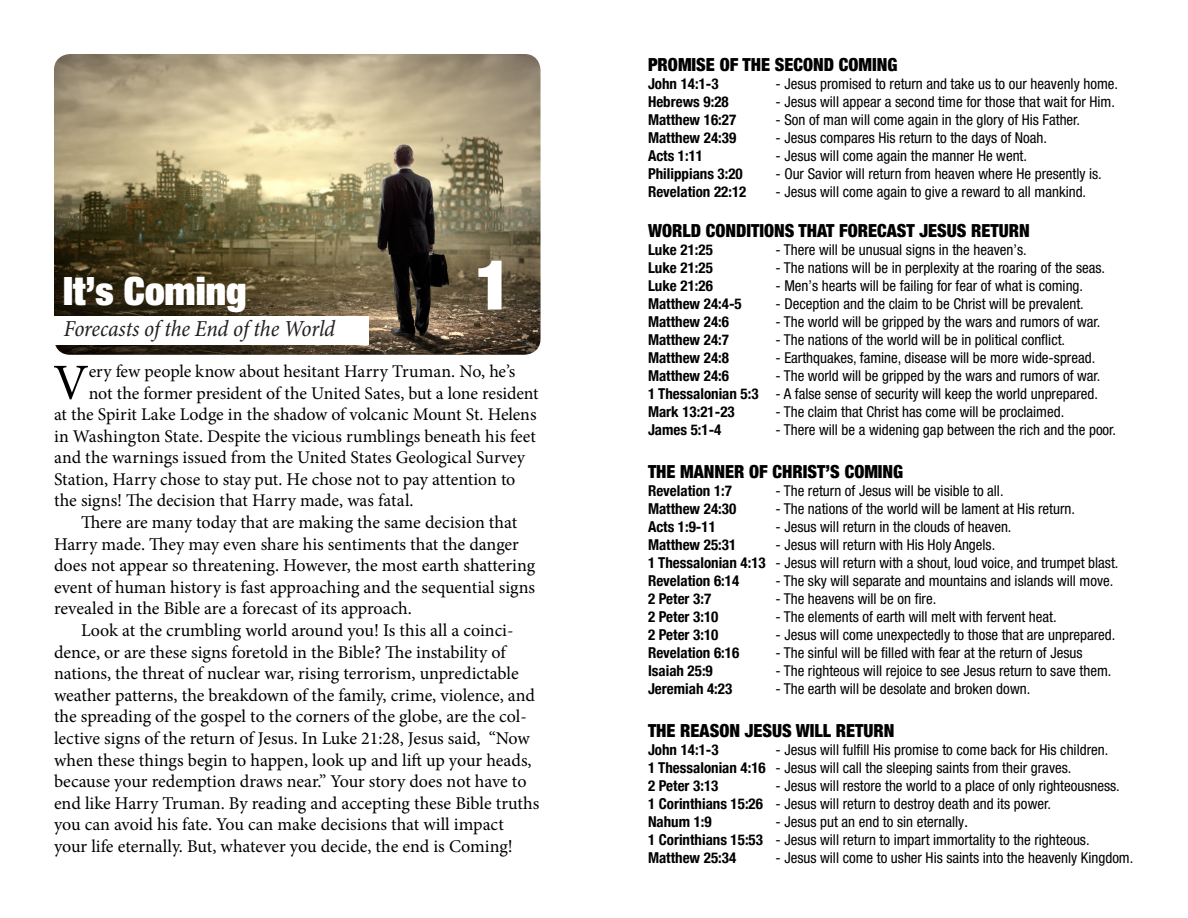
<style>
.page{position:relative;width:1188px;height:918px;background:#fff}
.page>*{position:absolute;margin:0;border:0;box-sizing:border-box;transform-origin:0 0}
.t1{font:900 condensed 69px "Helvetica Neue LT Pro";color:#fff}
.t2{font:50.85px "Minion Pro";color:#000}
.t3{font:900 condensed 39.15px "Helvetica Neue LT Pro";color:#fff}
.t4{font:italic condensed 23.1px "Minion Pro";letter-spacing:-.005em;color:#231f20}
.t5{font:italic 500 21px "Minion Pro";letter-spacing:-.005em;color:#000}
.t6{font:18px "Minion Pro";letter-spacing:-.005em;color:#000}
.t7{font:900 condensed 18px "Helvetica Neue";color:#000}
.t8{font:17.85px "Minion Pro";letter-spacing:-.005em;color:#000}
.t9{font:condensed 15px/18px "Helvetica Neue LT Pro";color:#000}
.t10{font:700 condensed 15px "Helvetica Neue";color:#000}
.s1{font-size:18px}
.s2{font-family:"Helvetica Neue";font-weight:700}
.s3{font-family:"Helvetica Neue";font-stretch:normal}
</style>
<div class="page">
<svg style="left:54px;top:54px;width:487px;height:301px;background:#8b7f61"></svg>
<div style="left:15px;top:316px;width:353px;height:29px;background:#fff"></div>
<p class="t3" style="left:63px;top:265px;width:185px">It’s Coming</p>
<p class="t1" style="left:475px;top:239px;width:37px">1</p>
<p class="t4" style="left:64px;top:314px;width:273px">Forecasts of the End of the World</p>
<p class="t5" style="left:63px;top:315px;width:275px">Forecasts of the End of the World</p>
<p class="t2" style="left:53px;top:349px;width:37px">V</p>
<p class="t8" style="left:89px;top:360px;width:428px">ery few people know about hesitant Harry Truman. No, he’s</p>
<p class="t8" style="left:89px;top:381px;width:451px">not the former president of the United Sates, but a lone resident</p>
<p class="t8" style="left:54px;top:403px;width:484px">at the Spirit Lake Lodge in the shadow of volcanic Mount St. Helens</p>
<p class="t8" style="left:54px;top:424px;width:483px">in Washington State. Despite the vicious rumblings beneath his feet</p>
<p class="t8" style="left:54px;top:446px;width:473px">and the warnings issued from the United States Geological Survey</p>
<p class="t8" style="left:54px;top:467px;width:463px">Station, Harry chose to stay put. <span class="s1">He chose not to pay attention to</span></p>
<p class="t8" style="left:54px;top:489px;width:361px"><span class="s1">the signs!</span> The decision that Harry made, was fatal.</p>
<p class="t6" style="left:81px;top:510px;width:438px">There are many today that are making the same decision that</p>
<p class="t6" style="left:54px;top:532px;width:466px">Harry made. They may even share his sentiments that the danger</p>
<p class="t6" style="left:54px;top:553px;width:483px">does not appear so threatening. However, the most earth shattering</p>
<p class="t6" style="left:54px;top:575px;width:483px">event of human history is fast approaching and the sequential signs</p>
<p class="t6" style="left:54px;top:597px;width:360px">revealed in the Bible are a forecast of its approach.</p>
<p class="t6" style="left:81px;top:618px;width:434px">Look at the crumbling world around you! Is this all a coinci-</p>
<p class="t6" style="left:54px;top:640px;width:453px">dence, or are these signs foretold in the Bible? The instability of</p>
<p class="t6" style="left:54px;top:661px;width:466px">nations, the threat of nuclear war, rising terrorism, unpredictable</p>
<p class="t6" style="left:54px;top:683px;width:483px">weather patterns, the breakdown of the family, crime, violence, and</p>
<p class="t6" style="left:54px;top:705px;width:474px">the spreading of the gospel to the corners of the globe, are the col-</p>
<p class="t6" style="left:54px;top:726px;width:477px">lective signs of the return of Jesus. In Luke 21:28, Jesus said, “Now</p>
<p class="t6" style="left:54px;top:748px;width:479px">when these things begin to happen, look up and lift up your heads,</p>
<p class="t6" style="left:54px;top:769px;width:474px">because your redemption draws near.” Your story does not have to</p>
<p class="t6" style="left:54px;top:791px;width:487px">end like Harry Truman. By reading and accepting these Bible truths</p>
<p class="t6" style="left:54px;top:813px;width:451px">you can avoid his fate. You can make decisions that will impact</p>
<p class="t6" style="left:54px;top:834px;width:460px">your life eternally. But, whatever you decide, the end is Coming!</p>
<p class="t7" style="left:648px;top:50px;width:251px">PROMISE OF THE SECOND COMING</p>
<p class="t10" style="left:648px;top:72px;width:72px">John 14:1-3</p>
<p class="t9" style="left:776px;top:75px;width:344px">- Jesus promised to return and take us to our heavenly home.</p>
<p class="t10" style="left:648px;top:90px;width:82px">Hebrews 9:28</p>
<p class="t9" style="left:776px;top:93px;width:341px">- Jesus will appear a second time for those that wait for Him.</p>
<p class="t10" style="left:648px;top:108px;width:90px">Matthew 16:27</p>
<p class="t9" style="left:776px;top:111px;width:306px">- Son of man will come again in the glory of His Father.</p>
<p class="t10" style="left:648px;top:126px;width:90px">Matthew 24:39</p>
<p class="t9" style="left:776px;top:129px;width:273px">- Jesus compares His return to the days of Noah.</p>
<p class="t10" style="left:648px;top:144px;width:57px">Acts 1:11</p>
<p class="t9" style="left:776px;top:147px;width:253px">- Jesus will come again the manner He went.</p>
<p class="t10" style="left:648px;top:162px;width:96px">Philippians 3:20</p>
<p class="t9" style="left:776px;top:165px;width:328px">- Our Savior will return from heaven where He presently is.</p>
<p class="t10" style="left:648px;top:180px;width:100px">Revelation 22:12</p>
<p class="t9" style="left:776px;top:183px;width:312px">- Jesus will come again to give a reward to all mankind.</p>
<p class="t7" style="left:648px;top:216px;width:383px">WORLD CONDITIONS THAT FORECAST JESUS RETURN</p>
<p class="t10" style="left:648px;top:237px;width:66px">Luke 21:25</p>
<p class="t9" style="left:776px;top:241px;width:253px">- There will be unusual signs in the heaven’s.</p>
<p class="t10" style="left:648px;top:255px;width:66px">Luke 21:25</p>
<p class="t9" style="left:776px;top:259px;width:331px">- The nations will be in perplexity at the roaring of the seas.</p>
<p class="t10" style="left:648px;top:273px;width:66px">Luke 21:26</p>
<p class="t9" style="left:776px;top:277px;width:309px">- Men’s hearts will be failing for fear of what is coming.</p>
<p class="t10" style="left:648px;top:291px;width:95px">Matthew 24:4-5</p>
<p class="t9" style="left:776px;top:295px;width:310px">- Deception and the claim to be Christ will be prevalent.</p>
<p class="t10" style="left:648px;top:309px;width:83px">Matthew 24:6</p>
<p class="t9" style="left:776px;top:313px;width:327px">- The world will be gripped by the wars and rumors of war.</p>
<p class="t10" style="left:648px;top:327px;width:83px">Matthew 24:7</p>
<p class="t9" style="left:776px;top:331px;width:291px">- The nations of the world will be in political conflict.</p>
<p class="t10" style="left:648px;top:345px;width:83px">Matthew 24:8</p>
<p class="t9" style="left:776px;top:349px;width:321px">- Earthquakes, famine, disease will be more wide-spread.</p>
<p class="t10" style="left:648px;top:363px;width:83px">Matthew 24:6</p>
<p class="t9" style="left:648px;top:367px;width:454px;text-indent:128px">- The world will be gripped by the wars and rumors of war.<br><span class="s2">1 Thessalonian 5:3</span> - A false sense of security will keep the world unprepared.<br><span class="s2">Mark 13:21-23</span></p>
<p class="t9" style="left:776px;top:403px;width:290px">- The claim that Christ has come will be proclaimed.</p>
<p class="t10" style="left:648px;top:417px;width:75px">James 5:1-4</p>
<p class="t9" style="left:776px;top:421px;width:342px">- There will be a widening gap between the rich and the poor.</p>
<p class="t7" style="left:648px;top:457px;width:257px">THE MANNER OF CHRIST’S COMING</p>
<p class="t10" style="left:648px;top:479px;width:86px">Revelation 1:7</p>
<p class="t9" style="left:776px;top:482px;width:230px">- The return of Jesus will be visible to all.</p>
<p class="t10" style="left:648px;top:497px;width:90px">Matthew 24:30</p>
<p class="t9" style="left:776px;top:500px;width:301px">- The nations of the world will be lament at His return.</p>
<p class="t10" style="left:648px;top:515px;width:69px">Acts 1:9-11</p>
<p class="t9" style="left:776px;top:518px;width:238px">- Jesus will return in the clouds of heaven.</p>
<p class="t10" style="left:648px;top:533px;width:90px">Matthew 25:31</p>
<p class="t9" style="left:648px;top:536px;width:472px;text-indent:128px">- Jesus will return with His Holy Angels.<br><span class="s2">1 Thessalonian 4:13</span> - Jesus will return with a shout, loud voice, and trumpet blast.<br><span class="s2">Revelation 6:14</span></p>
<p class="t9" style="left:776px;top:572px;width:339px">- The sky will separate and mountains and islands will move.</p>
<p class="t10" style="left:648px;top:587px;width:65px">2 Peter 3:7</p>
<p class="t9" style="left:776px;top:590px;width:162px">- The heavens will be on fire.</p>
<p class="t10" style="left:648px;top:605px;width:72px">2 Peter 3:10</p>
<p class="t9" style="left:776px;top:608px;width:283px">- The elements of earth will melt with fervent heat.</p>
<p class="t10" style="left:648px;top:623px;width:72px">2 Peter 3:10</p>
<p class="t9" style="left:776px;top:626px;width:341px">- Jesus will come unexpectedly to those that are unprepared.</p>
<p class="t10" style="left:648px;top:641px;width:93px">Revelation 6:16</p>
<p class="t9" style="left:776px;top:644px;width:309px">- The sinful will be filled with fear at the return of Jesus</p>
<p class="t10" style="left:648px;top:659px;width:66px">Isaiah 25:9</p>
<p class="t9" style="left:776px;top:662px;width:337px">- The righteous will rejoice to see Jesus return to save them.</p>
<p class="t10" style="left:648px;top:677px;width:86px">Jeremiah 4:23</p>
<p class="t9" style="left:776px;top:680px;width:256px">- The earth will be desolate and broken down.</p>
<p class="t7" style="left:648px;top:716px;width:248px">THE REASON JESUS WILL RETURN</p>
<p class="t10" style="left:648px;top:738px;width:72px">John 14:1-3</p>
<p class="t9" style="left:648px;top:741px;width:462px;text-indent:128px">- Jesus will fulfill His promise to come back for His children.<br><span class="s2">1 Thessalonian 4:16</span> - Jesus will call the sleeping saints from their graves.<br><span class="s2">2 Peter 3:13</span></p>
<p class="t9" style="left:648px;top:777px;width:473px;text-indent:128px">- Jesus will restore the world to a place of only righteousness.<br><span class="s2">1 Corinthians 15:26</span> - Jesus will return to destroy death and its power.<br><span class="s2">Nahum 1:9</span></p>
<p class="t9" style="left:648px;top:813px;width:443px;text-indent:128px">- Jesus put an end to sin eternally<span class="s3">.<br></span><span class="s2">1 Corinthians 15:53</span> - Jesus will return to impart immortality to the righteous.<br><span class="s2">Matthew 25:34</span></p>
<p class="t9" style="left:776px;top:849px;width:359px">- Jesus will come to usher His saints into the heavenly Kingdom.</p>
</div>
